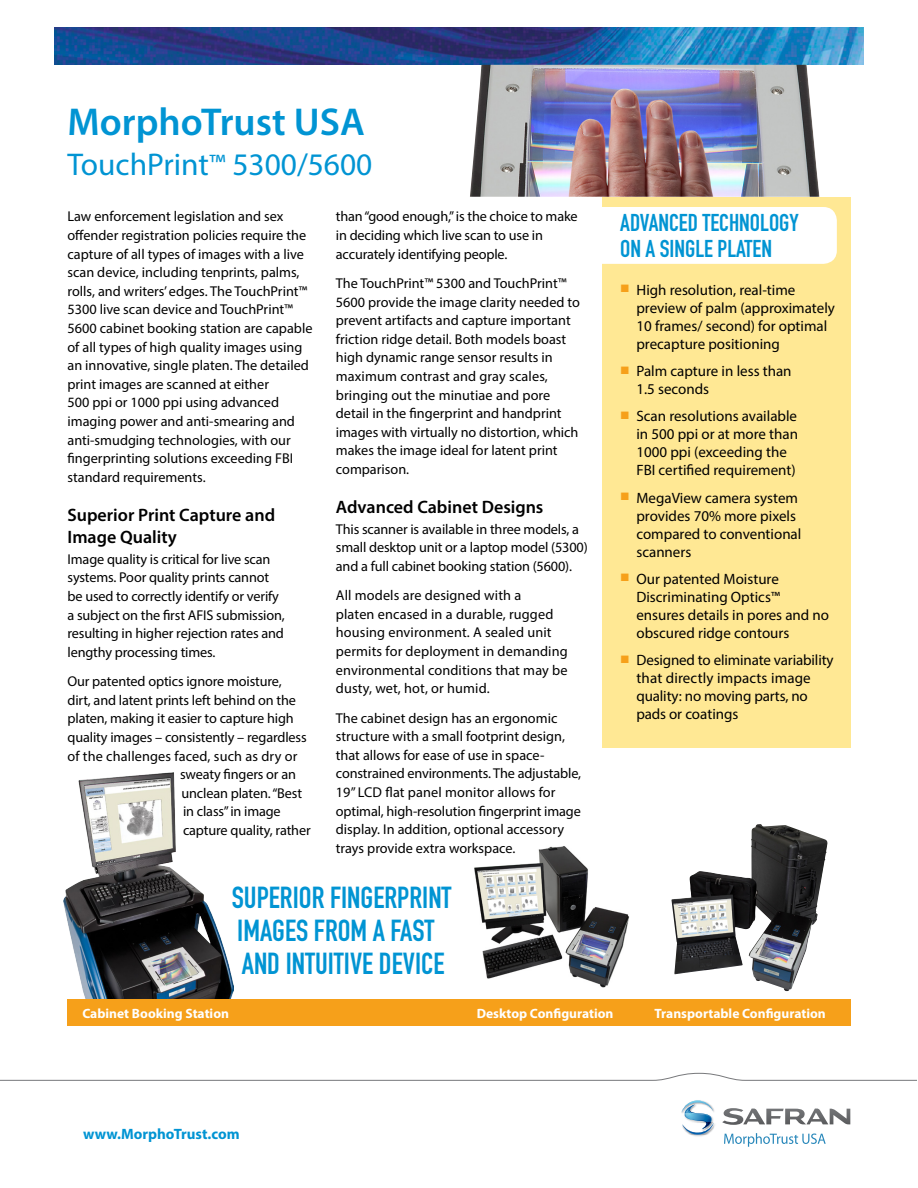
<style>
.page{position:relative;width:918px;height:1188px;background:#fff}
.page>*{position:absolute;margin:0;border:0;box-sizing:border-box;transform-origin:0 0}
.Heading_1{font:600 39px "Myriad Pro";color:#0194d3}
.Heading_1-2{font:31.5px "Myriad Pro";color:#0194d3}
.Callout_In_Blue_Bar{font:30px/33px "DIN Engschrift Std";color:#0194d3}
.Bar_Header{font:24px/25.5px "DIN Engschrift Std";color:#0194d3}
.Heading_2{font:600 18px/22.5px "Myriad Pro";color:#000}
.bullets_no_indent{font:15px/18px "Myriad Pro";color:#000}
.t1{font:700 15px "Myriad Pro";color:#0194d3}
.copy{font:14.25px/18.6px "Myriad Pro";color:#000}
.t2{font:700 13.5px "Myriad Pro";color:#fff}
.s1{font-size:27px}
.s2{color:#f6a01a}
</style>
<div class="page">
<svg style="left:0;top:1073px;width:916px;height:8px"></svg>
<svg style="left:724px;top:1133px;width:102px;height:14px"></svg>
<svg style="left:722px;top:1108px;width:128px;height:17px"></svg>
<img style="left:681px;top:1111px;width:34px;height:26px">
<svg style="left:682px;top:1100px;width:32px;height:35px"></svg>
<img style="left:54px;top:27px;width:810px;height:38px">
<img style="left:470px;top:65px;width:349px;height:132px">
<div style="left:602px;top:197px;width:249px;height:550px;background:#ffe894"></div>
<div style="left:589px;top:207px;width:248px;height:57px;background:#fff;border-radius:14px"></div>
<img style="left:63px;top:772px;width:170px;height:229px">
<img style="left:474px;top:846px;width:155px;height:142px">
<img style="left:672px;top:824px;width:134px;height:167px">
<div style="left:68px;top:1000px;width:783px;height:26px;background:#f6a01a"></div>
<p class="Heading_1" style="left:68px;top:97px;width:299px">MorphoTrust USA</p>
<p class="Heading_1-2" style="left:68px;top:145px;width:306px">TouchPrint<span class="s1">™</span> 5300/5600</p>
<p class="copy" style="left:68px;top:207px;width:247px">Law enforcement legislation and sex offender registration policies require the capture of all types of images with a live scan device, including tenprints, palms, rolls, and writers’ edges. The TouchPrint™ 5300 live scan device and TouchPrint™ 5600 cabinet booking station are capable of all types of high quality images using an innovative, single platen. The detailed print images are scanned at either<br>500 ppi or 1000 ppi using advanced imaging power and anti-smearing and anti-smudging technologies, with our fingerprinting solutions exceeding FBI standard requirements.</p>
<p class="Heading_2" style="left:68px;top:503px;width:209px">Superior Print Capture and<br>Image Quality</p>
<p class="copy" style="left:68px;top:550px;width:219px">Image quality is critical for live scan systems. Poor quality prints cannot be used to correctly identify or verify a subject on the first AFIS submission, resulting in higher rejection rates and lengthy processing times.</p>
<p class="copy" style="left:68px;top:672px;width:216px">Our patented optics ignore moisture,</p>
<p class="copy" style="left:68px;top:691px;width:230px">dirt, and latent prints left behind on the</p>
<p class="copy" style="left:68px;top:709px;width:228px">platen, making it easier to capture high</p>
<p class="copy" style="left:68px;top:728px;width:241px">quality images – consistently – regardless</p>
<p class="copy" style="left:68px;top:746px;width:231px">of the challenges faced, such as dry or</p>
<p class="copy" style="left:180px;top:765px;width:118px">sweaty fingers or an</p>
<p class="copy" style="left:182px;top:784px;width:122px">unclean platen. “Best</p>
<p class="copy" style="left:183px;top:802px;width:99px">in class” in image</p>
<p class="copy" style="left:183px;top:821px;width:129px">capture quality, rather</p>
<p class="copy" style="left:336px;top:207px;width:243px">than “good enough,” is the choice to make in deciding which live scan to use in accurately identifying people.</p>
<p class="copy" style="left:336px;top:274px;width:246px">The TouchPrint™ 5300 and TouchPrint™ 5600 provide the image clarity needed to prevent artifacts and capture important friction ridge detail. Both models boast high dynamic range sensor results in maximum contrast and gray scales, bringing out the minutiae and pore detail in the fingerprint and handprint images with virtually no distortion, which makes the image ideal for latent print comparison.</p>
<p class="Heading_2" style="left:336px;top:495px;width:209px">Advanced Cabinet Designs</p>
<p class="copy" style="left:336px;top:519px;width:253px">This scanner is available in three models, a small desktop unit or a laptop model (5300) and a full cabinet booking station (5600).</p>
<p class="copy" style="left:336px;top:586px;width:233px">All models are designed with a<br>platen encased in a durable, rugged housing environment. A sealed unit permits for deployment in demanding environmental conditions that may be dusty, wet, hot, or humid.</p>
<p class="copy" style="left:336px;top:708px;width:247px">The cabinet design has an ergonomic structure with a small footprint design, that allows for ease of use in space&shy;constrained environments. The adjustable, 19” LCD flat panel monitor allows for optimal, high-resolution fingerprint image display. In addition, optional accessory trays provide extra workspace.</p>
<p class="Callout_In_Blue_Bar" style="left:232px;top:881px;width:221px">SUPERIOR FINGERPRINT<br>IMAGES FROM A FAST<br>AND INTUITIVE DEVICE</p>
<p class="Bar_Header" style="left:620px;top:210px;width:180px">ADVANCED TECHNOLOGY<br>ON A SINGLE PLATEN</p>
<p class="bullets_no_indent" style="left:636px;top:281px;width:200px;text-indent:-16px"><span class="s2">■</span> High resolution, real-time preview of palm (approximately<br>10 frames/ second) for optimal precapture positioning</p>
<p class="bullets_no_indent" style="left:636px;top:362px;width:157px;text-indent:-16px"><span class="s2">■</span> Palm capture in less than<br>1.5 seconds</p>
<p class="bullets_no_indent" style="left:636px;top:407px;width:163px;text-indent:-16px"><span class="s2">■</span> Scan resolutions available in 500 ppi or at more than<br>1000 ppi (exceeding the<br>FBI certified requirement)</p>
<p class="bullets_no_indent" style="left:636px;top:488px;width:166px;text-indent:-16px"><span class="s2">■</span> MegaView camera system provides 70% more pixels compared to conventional scanners</p>
<p class="bullets_no_indent" style="left:636px;top:570px;width:194px;text-indent:-16px"><span class="s2">■</span> Our patented Moisture<br>Discriminating Optics™ ensures details in pores and no obscured ridge contours</p>
<p class="bullets_no_indent" style="left:636px;top:651px;width:199px;text-indent:-16px"><span class="s2">■</span> Designed to eliminate variability that directly impacts image quality: no moving parts, no pads or coatings</p>
<p class="t2" style="left:82px;top:1005px;width:148px">Cabinet Booking Station</p>
<p class="t2" style="left:477px;top:1005px;width:138px">Desktop Configuration</p>
<p class="t2" style="left:655px;top:1005px;width:173px">Transportable Configuration</p>
<p class="t1" style="left:83px;top:1124px;width:158px">www.MorphoTrust.com</p>
</div>
